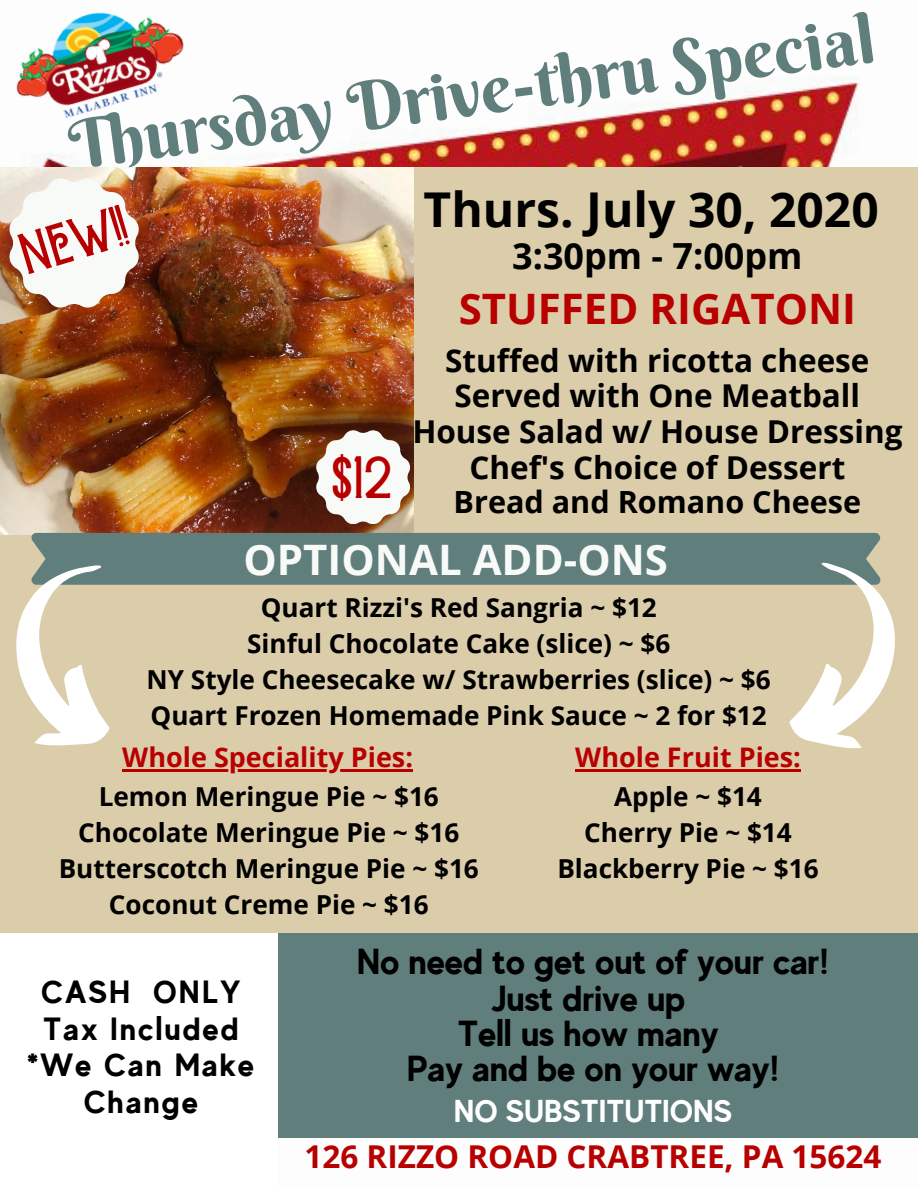
<style>
.page{position:relative;width:918px;height:1188px;background:#fff}
.page>*{position:absolute;margin:0;border:0;box-sizing:border-box;transform-origin:0 0}
.t1{font:67.5px "Berkshire Swash";color:#5f7e7c}
.t2{font:700 48px "Open Sans";color:#000}
.t3{font:47.7px "Badhorse";color:#b80000}
.t4{font:46.65px "Badhorse";color:#b80000}
.t5{font:700 42px "Open Sans";color:#b80000}
.t6{font:700 42px "Open Sans";color:#f8faf8}
.t7{font:700 36px/35.1px "MADE Evolve Sans";color:#000;text-align:center}
.t8{font:700 36px "Open Sans";color:#000}
.t9{font:700 31.95px/36.6px "MADE Evolve Sans";letter-spacing:.065em;color:#000;text-align:center}
.t10{font:700 31.5px/35.5px "Open Sans";color:#000;text-align:center}
.t11{font:700 31.5px "Open Sans";color:#b80000}
.t12{font:700 31.5px "MADE Evolve Sans";color:#fff}
.t13{font:700 30.6px "Open Sans";color:#000}
.t14{font:700 27px "Open Sans";color:#b80000}
.t15{font:700 26.1px/36px "Open Sans";color:#000;text-align:center}
</style>
<div class="page">
<img style="left:30px;top:77px;width:888px;height:1061px">
<img style="left:16px;top:12px;width:194px;height:126px">
<div style="left:0;top:167px;width:918px;height:775px;background:#dbcdaa"></div>
<img style="left:0;top:167px;width:413px;height:367px">
<div style="left:31px;top:533px;width:850px;height:52px;background:#5f7e7c"></div>
<svg style="left:16px;top:543px;width:166px;height:203px"></svg>
<div style="left:277px;top:933px;width:641px;height:204px;background:#5f7e7c"></div>
<div style="left:0;top:933px;width:277px;height:255px;background:#fff"></div>
<svg style="left:9px;top:178px;width:130px;height:130px;background:#e8dad0"></svg>
<svg style="left:735px;top:546px;width:160px;height:203px"></svg>
<svg style="left:316px;top:430px;width:94px;height:94px;background:#d6ccc4"></svg>
<hr style="left:122px;top:769px;width:291px;height:3px;background:#b80000">
<hr style="left:575px;top:769px;width:226px;height:3px;background:#b80000">
<h1 class="t1" style="left:64px;top:107px;width:814px;rotate:-8deg">Thursday Drive-thru Special</h1>
<h3 class="t4" style="left:12px;top:226px;width:104px;rotate:-17deg">NEW!</h3>
<h2 class="t2" style="left:424px;top:176px;width:457px">Thurs. July 30, 2020</h2>
<h3 class="t8" style="left:512px;top:231px;width:292px">3:30pm - 7:00pm</h3>
<h3 class="t5" style="left:459px;top:280px;width:399px">STUFFED RIGATONI</h3>
<p class="t10" style="left:412px;top:342px;width:492px">Stuffed with ricotta cheese<br>Served with One Meatball<br>House Salad w/ House Dressing<br>Chef's Choice of Dessert</p>
<p class="t13" style="left:454px;top:480px;width:409px">Bread and Romano Cheese</p>
<h3 class="t6" style="left:243px;top:530px;width:426px">OPTIONAL ADD-ONS</h3>
<h3 class="t3" style="left:331px;top:446px;width:62px">$12</h3>
<p class="t15" style="left:147px;top:589px;width:626px">Quart Rizzi's Red Sangria ~ $12<br>Sinful Chocolate Cake (slice) ~ $6<br>NY Style Cheesecake w/ Strawberries (slice) ~ $6<br>Quart Frozen Homemade Pink Sauce ~ 2 for $12</p>
<p class="t14" style="left:122px;top:738px;width:292px">Whole Speciality Pies:</p>
<p class="t14" style="left:575px;top:738px;width:227px">Whole Fruit Pies:</p>
<p class="t15" style="left:59px;top:778px;width:422px">Lemon Meringue Pie ~ $16<br>Chocolate Meringue Pie ~ $16<br>Butterscotch Meringue Pie ~ $16<br>Coconut Creme Pie ~ $16</p>
<p class="t15" style="left:557px;top:778px;width:263px">Apple ~ $14<br>Cherry Pie ~ $14<br>Blackberry Pie ~ $16</p>
<p class="t9" style="left:28px;top:976px;width:228px">CASH ONLY<br>Tax Included *We Can Make<br>Change</p>
<h3 class="t7" style="left:357px;top:947px;width:474px">No need to get out of your car!</h3>
<h3 class="t7" style="left:407px;top:984px;width:374px">Just drive up<br>Tell us how many<br>Pay and be on your way!</h3>
<p class="t12" style="left:454px;top:1099px;width:280px">NO SUBSTITUTIONS</p>
<p class="t11" style="left:304px;top:1134px;width:579px">126 RIZZO ROAD CRABTREE, PA 15624</p>
</div>
